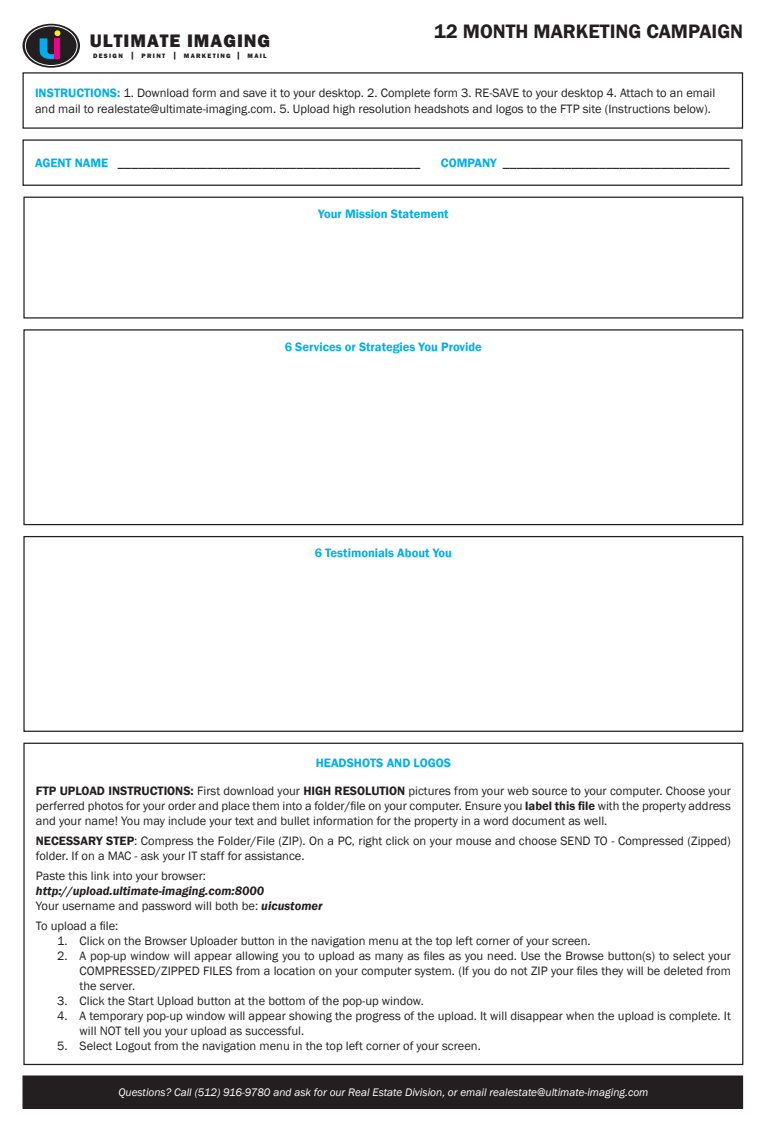
<style>
.page{position:relative;width:765px;height:1125px;background:#fff}
.page>*{position:absolute;margin:0;border:0;box-sizing:border-box;transform-origin:0 0}
.t1{font:600 20px "Franklin Gothic";color:#231f20}
.t2{font:800 18.62px "Franklin Gothic";letter-spacing:.05em;color:#231f20}
.t3{font:13.75px "Franklin Gothic";color:#231f20}
.t4{font:12.5px/15px "Franklin Gothic";color:#231f20}
.t5{font:600 12.5px "Franklin Gothic";color:#00aeef}
.t6{font:italic 600 12.5px "Franklin Gothic";color:#231f20}
.t7{font:italic 11.25px "Franklin Gothic";color:#fff}
.t8{font:800 6.5px "Franklin Gothic";letter-spacing:.2em;color:#231f20}
.s1{font-size:9.38px}
.s2{font-weight:600;color:#00aeef}
.s3{font-weight:600;font-size:12.5px;color:#00aeef}
.s4{font-weight:600}
.s5{font-weight:600;font-style:italic}
</style>
<div class="page">
<div style="left:23px;top:1076px;width:720px;height:32px;background:#231f20"></div>
<div style="left:23px;top:1075px;width:720px;height:34px;border:1px solid #231f20"></div>
<div style="left:23px;top:197px;width:720px;height:122px;border:1px solid #231f20"></div>
<div style="left:23px;top:329px;width:720px;height:196px;border:1px solid #231f20"></div>
<div style="left:23px;top:536px;width:720px;height:196px;border:1px solid #231f20"></div>
<svg style="left:22px;top:24px;width:58px;height:44px"></svg>
<svg style="left:40px;top:30px;width:20px;height:29px"></svg>
<div style="left:25px;top:26px;width:52px;height:40px;border:1px solid #fff;border-radius:50%"></div>
<div style="left:22px;top:139px;width:720px;height:47px;border:1px solid #231f20"></div>
<p class="t2" style="left:90px;top:29px;width:182px">ULTIMATE IMAGING</p>
<p class="t8" style="left:93px;top:52px;width:175px">DESIGN <span class="s1">|</span> PRINT <span class="s1">|</span> MARKETING <span class="s1">|</span> MAIL</p>
<p class="t1" style="left:434px;top:19px;width:311px">12 MONTH MARKETING CAMPAIGN</p>
<p class="t4" style="left:35px;top:85px;width:682px;line-height:16.2px"><span class="s2">INSTRUCTIONS:</span> 1. Download form and save it to your desktop. 2. Complete form 3. RE-SAVE to your desktop 4. Attach to an email and mail to realestate@ultimate-imaging.com. 5. Upload high resolution headshots and logos to the FTP site (Instructions below).</p>
<p class="t3" style="left:35px;top:154px;width:387px"><span class="s3">AGENT NAME</span> ____________________________________________</p>
<p class="t3" style="left:441px;top:154px;width:290px"><span class="s3">COMPANY</span> _________________________________</p>
<p class="t5" style="left:318px;top:206px;width:132px">Your Mission Statement</p>
<p class="t5" style="left:285px;top:339px;width:199px">6 Services or Strategies You Provide</p>
<p class="t5" style="left:315px;top:545px;width:139px">6 Testimonials About You</p>
<p class="t5" style="left:316px;top:755px;width:137px">HEADSHOTS AND LOGOS</p>
<p class="t4" style="left:36px;top:783px;width:697px;text-align:justify"><span class="s4">FTP UPLOAD INSTRUCTIONS:</span> First download your <span class="s4">HIGH RESOLUTION</span> pictures from your web source to your computer. Choose your perferred photos for your order and place them into a folder/file on your computer. Ensure you <span class="s4">label this file</span> with the property address and your name! You may include your text and bullet information for the property in a word document as well.</p>
<p class="t4" style="left:36px;top:833px;width:697px"><span class="s4">NECESSARY STEP</span>: Compress the Folder/File (ZIP). On a PC, right click on your mouse and choose SEND TO - Compressed (Zipped) folder. If on a MAC - ask your IT staff for assistance.</p>
<p class="t4" style="left:36px;top:868px;width:172px">Paste this link into your browser:</p>
<p class="t6" style="left:36px;top:882px;width:230px">http://upload.ultimate-imaging.com:8000</p>
<p class="t4" style="left:36px;top:898px;width:288px">Your username and password will both be: <span class="s5">uicustomer</span></p>
<p class="t4" style="left:36px;top:918px;width:84px">To upload a file:</p>
<p class="t4" style="left:57px;top:933px;width:535px">1. Click on the Browser Uploader button in the navigation menu at the top left corner of your screen.</p>
<p class="t4" style="left:80px;top:948px;width:653px;text-align:justify;text-indent:-22px">2. A pop-up window will appear allowing you to upload as many as files as you need. Use the Browse button(s) to select your COMPRESSED/ZIPPED FILES from a location on your computer system. (If you do not ZIP your files they will be deleted from the server.</p>
<p class="t4" style="left:57px;top:993px;width:368px">3. Click the Start Upload button at the bottom of the pop-up window.</p>
<p class="t4" style="left:80px;top:1008px;width:653px;text-indent:-22px">4. A temporary pop-up window will appear showing the progress of the upload. It will disappear when the upload is complete. It will NOT tell you your upload as successful.</p>
<p class="t4" style="left:57px;top:1038px;width:425px">5. Select Logout from the navigation menu in the top left corner of your screen.</p>
<p class="t7" style="left:118px;top:1086px;width:531px">Questions? Call (512) 916-9780 and ask for our Real Estate Division, or email realestate@ultimate-imaging.com</p>
</div>
